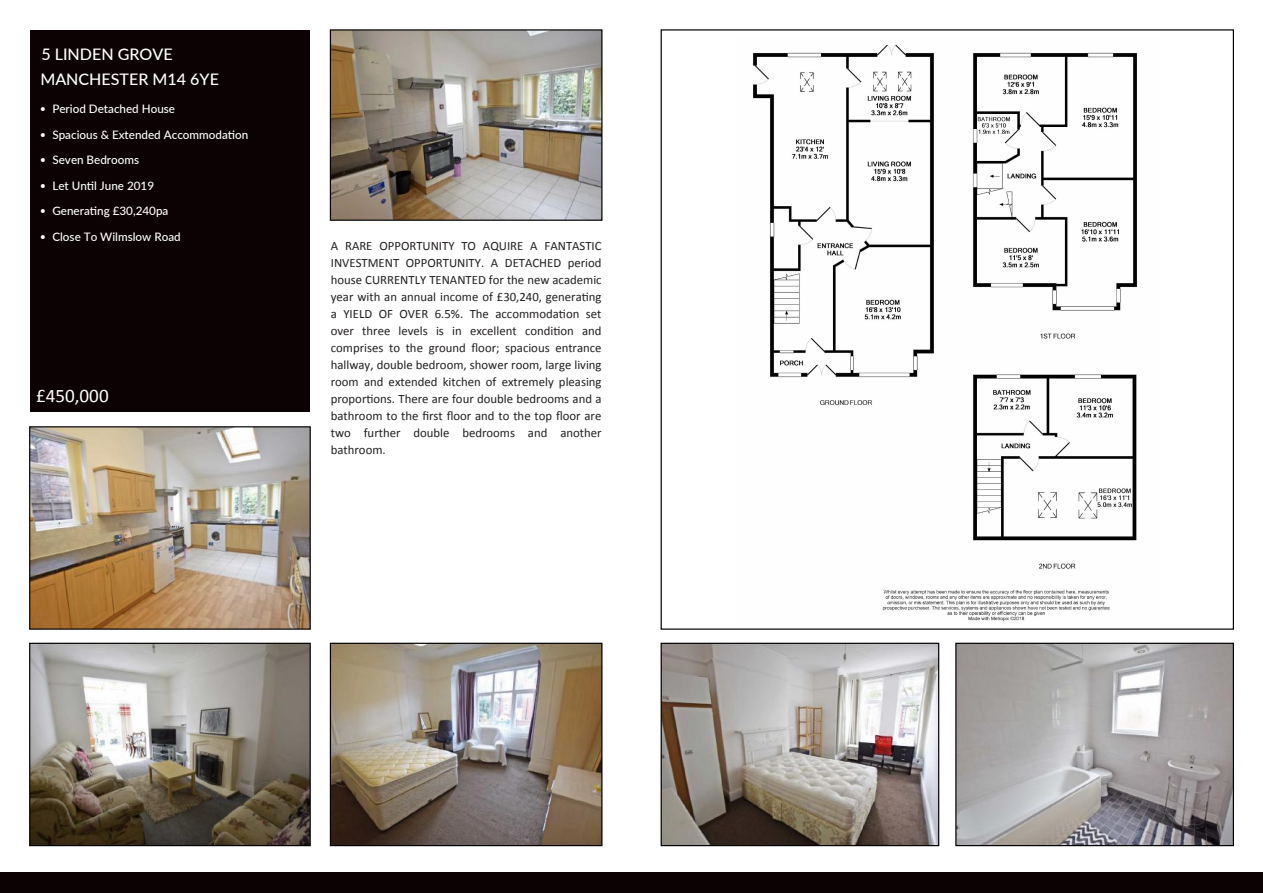
<style>
.page{position:relative;width:1263px;height:893px;background:#fff}
.page>*{position:absolute;margin:0;border:0;box-sizing:border-box;transform-origin:0 0}
.t1{font:19.05px "Calibri";color:#fff}
.t2{font:500 15.9px/25.3px "Lato";color:#fff}
.t3{font:12.75px/17px "Calibri";color:#231f20;text-align:justify}
.t4{font:500 11.7px "Lato";color:#fff}
.s1{font-family:"Calibri";font-weight:400;font-size:12.75px}
</style>
<div class="page">
<div style="left:0;top:872px;width:631px;height:21px;background:#0c0203"></div>
<div style="left:30px;top:30px;width:280px;height:382px;background:#0c0203"></div>
<img style="left:31px;top:428px;width:278px;height:200px">
<div style="left:29px;top:426px;width:282px;height:204px;border:1px solid #000"></div>
<img style="left:31px;top:645px;width:278px;height:199px">
<div style="left:29px;top:643px;width:282px;height:203px;border:1px solid #000"></div>
<img style="left:332px;top:31px;width:268px;height:188px">
<div style="left:330px;top:29px;width:272px;height:192px;border:1px solid #000"></div>
<div style="left:631px;top:872px;width:632px;height:21px;background:#0c0203"></div>
<img style="left:332px;top:645px;width:268px;height:199px">
<div style="left:330px;top:643px;width:272px;height:203px;border:1px solid #000"></div>
<img style="left:957px;top:645px;width:275px;height:199px">
<div style="left:955px;top:643px;width:279px;height:203px;border:1px solid #000"></div>
<img style="left:663px;top:645px;width:274px;height:199px">
<div style="left:661px;top:643px;width:278px;height:203px;border:1px solid #000"></div>
<img style="left:753px;top:44px;width:384px;height:578px">
<p class="t2" style="left:40px;top:41px;width:180px">5 LINDEN GROVE<br>MANCHESTER M14 6YE</p>
<p class="t4" style="left:40px;top:101px;width:137px"><span class="s1">•</span> Period Detached House</p>
<p class="t4" style="left:40px;top:126px;width:210px"><span class="s1">•</span> Spacious &amp; Extended Accommodation</p>
<p class="t4" style="left:40px;top:152px;width:101px"><span class="s1">•</span> Seven Bedrooms</p>
<p class="t4" style="left:40px;top:177px;width:116px"><span class="s1">•</span> Let Until June 2019</p>
<p class="t4" style="left:40px;top:203px;width:130px"><span class="s1">•</span> Generating £30,240pa</p>
<p class="t4" style="left:40px;top:228px;width:143px"><span class="s1">•</span> Close To Wilmslow Road</p>
<h1 class="t1" style="left:36px;top:384px;width:74px">£450,000</h1>
<p class="t3" style="left:331px;top:238px;width:272px">A RARE OPPORTUNITY TO AQUIRE A FANTASTIC INVESTMENT OPPORTUNITY. A DETACHED period house CURRENTLY TENANTED for the new academic year with an annual income of £30,240, generating a YIELD OF OVER 6.5%. The accommodation set over three levels is in excellent condition and comprises to the ground floor; spacious entrance hallway, double bedroom, shower room, large living room and extended kitchen of extremely pleasing proportions. There are four double bedrooms and a bathroom to the first floor and to the top floor are two further double bedrooms and another bathroom.</p>
</div>
